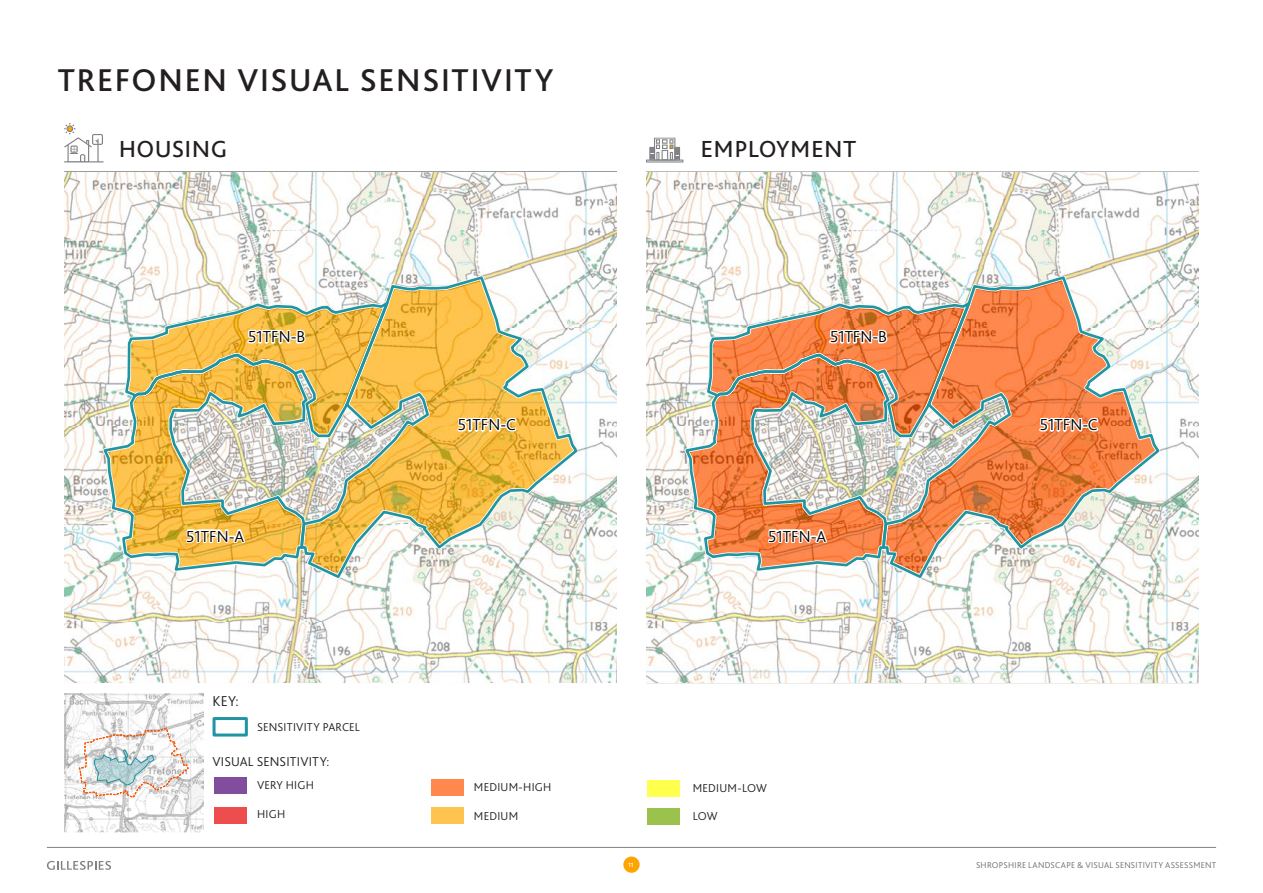
<style>
.page{position:relative;width:1263px;height:893px;background:#fff}
.page>*{position:absolute;margin:0;border:0;box-sizing:border-box;transform-origin:0 0}
.t1{font:500 33px "Bliss 2";letter-spacing:.05em;color:#231f20}
.t2{font:300 33px "Bliss 2";letter-spacing:-.005em;color:#231f20}
.t3{font:300 16.65px "Bliss 2";letter-spacing:-.005em;color:#000}
.t4{font:300 15px "Bliss 2";color:#231f20}
.t5{font:300 13.5px "Bliss 2";letter-spacing:.015em;color:#231f20}
.t6{font:300 12px "Bliss 2";letter-spacing:.02em;color:#231f20}
.t7{font:300 8.85px "Bliss 2";letter-spacing:.025em;color:#6c6d70}
.t8{font:500 6.3px "Bliss 2";color:#fff}
</style>
<div class="page">
<div style="left:623px;top:856px;width:17px;height:17px;background:#ffa300;border-radius:50%"></div>
<hr style="left:47px;top:847px;width:1169px;height:1px;background:#808285">
<svg style="left:47px;top:861px;width:64px;height:9px"></svg>
<svg style="left:64px;top:123px;width:40px;height:40px"></svg>
<hr style="left:646px;top:160px;width:37px;height:3px;background:#808285">
<svg style="left:649px;top:138px;width:31px;height:22px"></svg>
<hr style="left:64px;top:682px;width:553px;height:1px;background:#808285">
<hr style="left:646px;top:682px;width:553px;height:1px;background:#808285">
<hr style="left:64px;top:171px;width:553px;height:1px;background:#808285">
<div style="left:213px;top:717px;width:35px;height:19px;border:3px solid #2194a2"></div>
<div style="left:214px;top:777px;width:32px;height:17px;background:#824d9d"></div>
<div style="left:214px;top:807px;width:32px;height:16px;background:#ee4d4d"></div>
<div style="left:431px;top:779px;width:32px;height:16px;background:#ff884d"></div>
<div style="left:431px;top:807px;width:32px;height:16px;background:#ffc44d"></div>
<div style="left:648px;top:780px;width:32px;height:17px;background:#ffff4d"></div>
<div style="left:648px;top:808px;width:32px;height:17px;background:#9bc24d"></div>
<img style="left:64px;top:693px;width:139px;height:139px">
<svg style="left:78px;top:727px;width:111px;height:71px"></svg>
<img style="left:646px;top:172px;width:553px;height:510px">
<img style="left:64px;top:172px;width:553px;height:510px">
<h1 class="t1" style="left:58px;top:59px;width:497px">TREFONEN VISUAL SENSITIVITY</h1>
<h1 class="t2" style="left:118px;top:125px;width:111px">housing</h1>
<h1 class="t2" style="left:700px;top:125px;width:157px">employment</h1>
<p class="t3" style="left:248px;top:326px;width:59px">51TFN-B</p>
<p class="t3" style="left:186px;top:526px;width:59px">51TFN-A</p>
<p class="t4" style="left:213px;top:692px;width:28px">KEY:</p>
<p class="t6" style="left:257px;top:719px;width:105px">SENSITIVITY PARCEL</p>
<p class="t5" style="left:213px;top:753px;width:118px">VISUAL SENSITIVITY:</p>
<p class="t6" style="left:257px;top:777px;width:58px">VERY HIGH</p>
<p class="t6" style="left:257px;top:807px;width:30px">HIGH</p>
<p class="t3" style="left:458px;top:414px;width:59px">51TFN-C</p>
<p class="t3" style="left:830px;top:326px;width:59px">51TFN-B</p>
<p class="t3" style="left:768px;top:526px;width:59px">51TFN-A</p>
<p class="t3" style="left:1040px;top:414px;width:59px">51TFN-C</p>
<p class="t6" style="left:474px;top:779px;width:79px">MEDIUM-HIGH</p>
<p class="t6" style="left:474px;top:808px;width:46px">MEDIUM</p>
<p class="t6" style="left:693px;top:781px;width:76px">MEDIUM-LOW</p>
<p class="t6" style="left:693px;top:808px;width:26px">LOW</p>
<p class="t8" style="left:628px;top:861px;width:7px">11</p>
<p class="t7" style="left:976px;top:859px;width:242px">SHROPSHIRE LANDSCAPE &amp; VISUAL SENSITIVITY ASSESSMENT</p>
</div>
